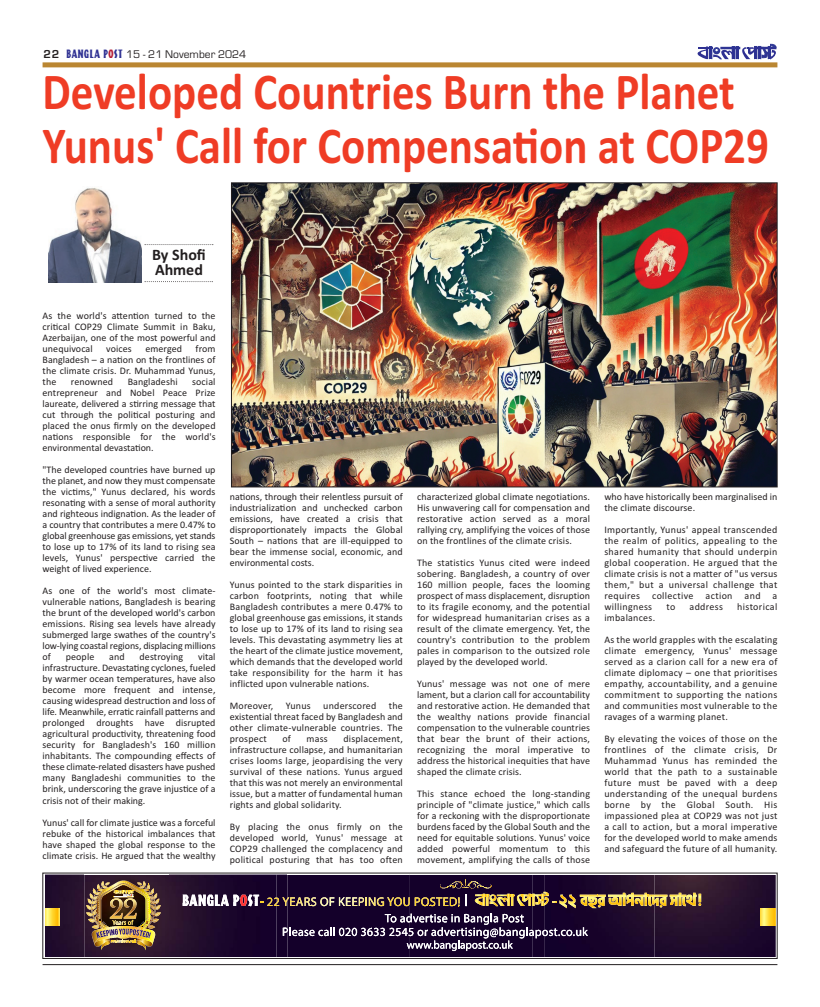
<style>
.page{position:relative;width:820px;height:1007px;background:#fff}
.page>*{position:absolute;margin:0;border:0;box-sizing:border-box;transform-origin:0 0}
.t1{font:700 52px/53.2px "Calibri";color:#ef3c25;scale:.86 1}
.t2{font:700 16px/15px "Calibri";color:#231f20}
.t3{font:11.5px "Eurostile";color:#231f20}
.t4{font:10px/11px "Calibri";letter-spacing:.01em;color:#231f20;text-align:justify}
.t5{font:10px "Calibri";letter-spacing:.035em;color:#231f20}
.s1{font-weight:700;font-size:12px}
.s2{font-family:"Aardvark";font-size:12px;color:#2e3092}
.s3{font-family:"Aardvark";font-size:12px;color:#b51f37}
</style>
<div class="page">
<hr style="left:43px;top:963px;width:734px;height:1px;background:#231f20">
<div style="left:43px;top:62px;width:734px;height:5px;background:#ba8632"></div>
<svg style="left:697px;top:44px;width:78px;height:15px"></svg>
<img style="left:48px;top:187px;width:94px;height:95px">
<svg style="left:144px;top:281px;width:69px;height:1px"></svg>
<svg style="left:144px;top:244px;width:69px;height:1px"></svg>
<img style="left:233px;top:184px;width:542px;height:301px">
<div style="left:231px;top:182px;width:546px;height:305px;border:1px solid #231f20"></div>
<svg style="left:85px;top:874px;width:690px;height:70px;background:#341f37"></svg>
<img style="left:85px;top:944px;width:80px;height:12px">
<img style="left:45px;top:874px;width:40px;height:82px">
<img style="left:45px;top:908px;width:15px;height:17px">
<img style="left:86px;top:880px;width:75px;height:69px">
<img style="left:168px;top:904px;width:14px;height:52px">
<img style="left:165px;top:874px;width:3px;height:82px">
<img style="left:605px;top:934px;width:49px;height:22px">
<img style="left:608px;top:897px;width:17px;height:8px">
<svg style="left:182px;top:874px;width:423px;height:82px;background:#35223f"></svg>
<img style="left:654px;top:903px;width:121px;height:53px">
<svg style="left:626px;top:892px;width:75px;height:15px"></svg>
<img style="left:759px;top:908px;width:16px;height:17px">
<div style="left:43px;top:872px;width:734px;height:86px;border:1px solid #231f20"></div>
<p class="t3" style="left:44px;top:47px;width:204px"><span class="s1">22</span> <span class="s2">BANGLA P</span><span class="s3">O</span><span class="s2">ST</span> 15 - 21 November 2024</p>
<p class="t1" style="left:43px;top:65px;width:845px">Developed Countries Burn the Planet<br>Yunus' Call for Compensation at COP29</p>
<p class="t2" style="left:152px;top:247px;width:55px">By Shofi<br>Ahmed</p>
<p class="t4" style="left:43px;top:310px;width:174px">As the world's attention turned to the critical COP29 Climate Summit in Baku, Azerbaijan, one of the most powerful and unequivocal</p>
<p class="t4" style="left:43px;top:343px;width:174px;text-indent:153px">from Bangladesh – a nation on the frontlines of the climate crisis. Dr. Muhammad Yunus, the</p>
<p class="t4" style="left:106px;top:343px;width:27px">voices</p>
<p class="t4" style="left:145px;top:343px;width:38px">emerged</p>
<p class="t4" style="left:43px;top:376px;width:174px;text-indent:150px">social entrepreneur and Nobel Peace Prize laureate, delivered a stirring message that cut through the political posturing and placed the onus firmly on the developed nations responsible for the world's environmental devastation.</p>
<p class="t4" style="left:43px;top:464px;width:174px">"The developed countries have burned up the planet, and now they must compensate the victims," Yunus declared, his words resonating with a sense of moral authority and righteous indignation. As the leader of a country that contributes a mere 0.47% to global greenhouse gas emissions, yet stands to lose up to 17% of its land to rising sea levels, Yunus' perspective carried the weight of lived experience.</p>
<p class="t4" style="left:43px;top:585px;width:174px">As one of the world's most climate&shy;vulnerable nations, Bangladesh is bearing the brunt of the developed world's carbon emissions. Rising sea levels have already submerged large swathes of the country's low-lying coastal regions, displacing millions of</p>
<p class="t4" style="left:71px;top:376px;width:44px">renowned</p>
<p class="t4" style="left:128px;top:376px;width:51px">Bangladeshi</p>
<p class="t4" style="left:43px;top:651px;width:174px;text-indent:155px">vital infrastructure. Devastating cyclones, fueled by warmer ocean temperatures, have also become more frequent and intense, causing widespread destruction and loss of life. Meanwhile, erratic rainfall patterns and prolonged droughts have disrupted agricultural productivity, threatening food security for Bangladesh's 160 million inhabitants. The compounding effects of these climate-related disasters have pushed many Bangladeshi communities to the brink, underscoring the grave injustice of a crisis not of their making.</p>
<p class="t4" style="left:43px;top:816px;width:174px">Yunus' call for climate justice was a forceful rebuke of the historical imbalances that have shaped the global response to the climate crisis. He argued that the wealthy</p>
<p class="t4" style="left:66px;top:651px;width:30px">people</p>
<p class="t4" style="left:109px;top:651px;width:17px">and</p>
<p class="t4" style="left:139px;top:651px;width:45px">destroying</p>
<p class="t4" style="left:230px;top:490px;width:174px">nations, through their relentless pursuit of industrialization and unchecked carbon emissions, have created a crisis that disproportionately impacts the Global South – nations that are ill-equipped to bear the immense social, economic, and environmental costs.</p>
<p class="t4" style="left:230px;top:578px;width:174px">Yunus pointed to the stark disparities in carbon footprints, noting that while Bangladesh contributes a mere 0.47% to global greenhouse gas emissions, it stands to lose up to 17% of its land to rising sea levels. This devastating asymmetry lies at the heart of the climate justice movement, which demands that the developed world take responsibility for the harm it has inflicted upon vulnerable nations.</p>
<p class="t4" style="left:230px;top:699px;width:45px">Moreover,</p>
<p class="t4" style="left:286px;top:699px;width:26px">Yunus</p>
<p class="t4" style="left:323px;top:699px;width:54px">underscored</p>
<p class="t4" style="left:230px;top:699px;width:174px;text-indent:159px">the existential threat faced by Bangladesh and other climate-vulnerable countries. The prospect</p>
<p class="t4" style="left:282px;top:732px;width:10px">of</p>
<p class="t4" style="left:306px;top:732px;width:23px">mass</p>
<p class="t4" style="left:230px;top:732px;width:174px;text-indent:114px">displacement, infrastructure collapse, and humanitarian crises looms large, jeopardising the very survival of these nations. Yunus argued that this was not merely an environmental issue, but a matter of fundamental human rights and global solidarity.</p>
<p class="t4" style="left:230px;top:820px;width:174px">By placing the onus firmly on the developed world, Yunus' message at COP29 challenged the complacency and political posturing that has too often</p>
<p class="t4" style="left:417px;top:490px;width:174px">characterized global climate negotiations.<br>His unwavering call for compensation and restorative action served as a moral rallying cry, amplifying the voices of those on the frontlines of the climate crisis.</p>
<p class="t4" style="left:417px;top:556px;width:174px">The statistics Yunus cited were indeed sobering. Bangladesh, a country of over 160 million people, faces the looming prospect of mass displacement, disruption to its fragile economy, and the potential for widespread humanitarian crises as a result of the climate emergency. Yet, the country's contribution to the problem pales in comparison to the outsized role played by the developed world.</p>
<p class="t4" style="left:417px;top:677px;width:174px">Yunus' message was not one of mere lament, but a clarion call for accountability and restorative action. He demanded that the wealthy nations provide financial compensation to the vulnerable countries that bear the brunt of their actions, recognizing the moral imperative to address the historical inequities that have shaped the climate crisis.</p>
<p class="t4" style="left:417px;top:787px;width:174px">This stance echoed the long-standing principle of "climate justice," which calls for a reckoning with the disproportionate burdens faced by the Global South and the need for equitable solutions. Yunus' voice added powerful momentum to this movement, amplifying the calls of those</p>
<p class="t4" style="left:604px;top:490px;width:174px">who have historically been marginalised in the climate discourse.</p>
<p class="t4" style="left:604px;top:523px;width:174px">Importantly, Yunus' appeal transcended the realm of politics, appealing to the shared humanity that should underpin global cooperation. He argued that the climate crisis is not a matter of "us versus them," but a universal challenge that requires collective action and a willingness</p>
<p class="t4" style="left:666px;top:600px;width:10px">to</p>
<p class="t5" style="left:689px;top:600px;width:35px">address</p>
<p class="t5" style="left:737px;top:600px;width:42px">historical</p>
<p class="t4" style="left:604px;top:611px;width:52px">imbalances.</p>
<p class="t4" style="left:604px;top:633px;width:174px">As the world grapples with the escalating climate emergency, Yunus' message served as a clarion call for a new era of climate diplomacy – one that prioritises empathy, accountability, and a genuine commitment to supporting the nations and communities most vulnerable to the ravages of a warming planet.</p>
<p class="t4" style="left:604px;top:732px;width:174px">By elevating the voices of those on the frontlines of the climate crisis, Dr Muhammad Yunus has reminded the world that the path to a sustainable future must be paved with a deep understanding of the unequal burdens borne by the Global South. His impassioned plea at COP29 was not just a call to action, but a moral imperative for the developed world to make amends and safeguard the future of all humanity.</p>
</div>
